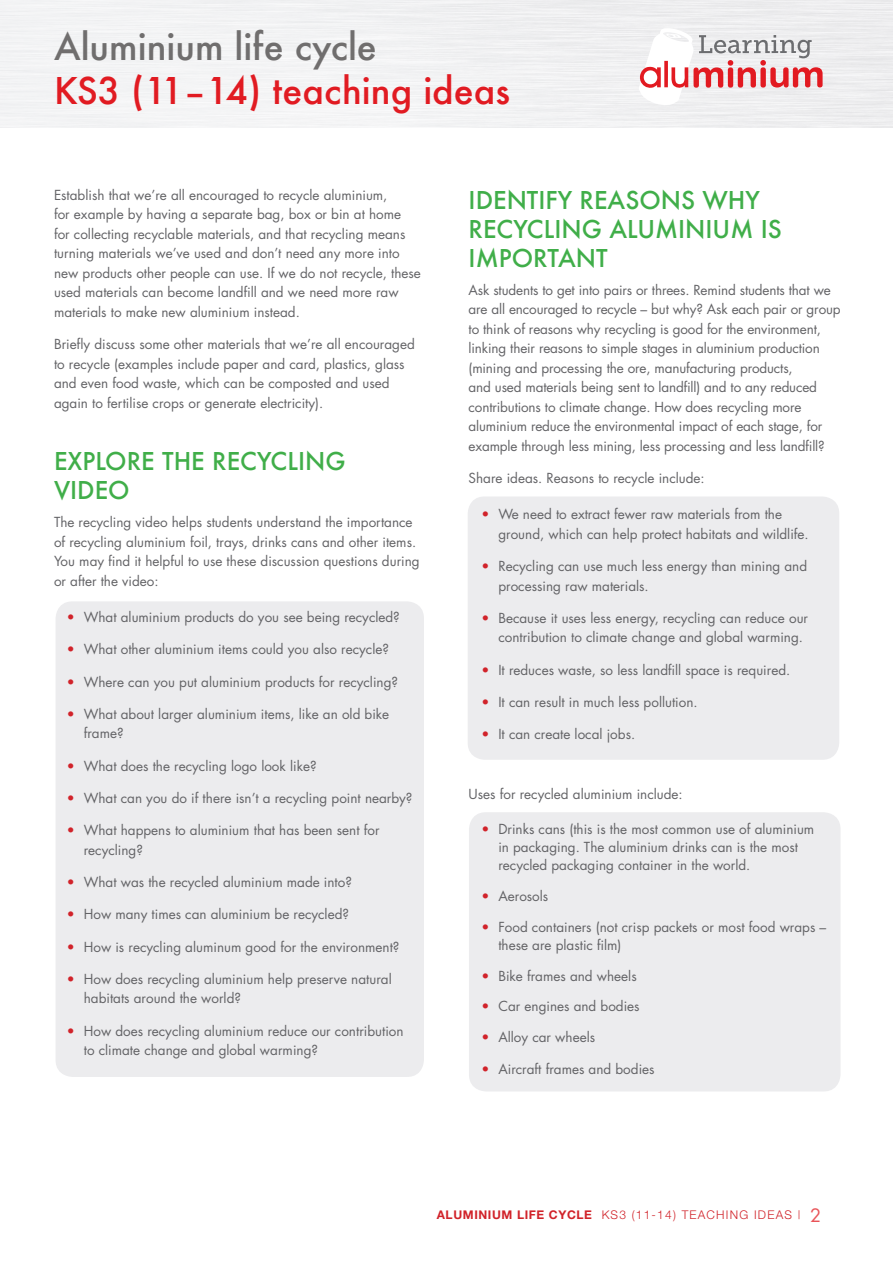
<style>
.page{position:relative;width:893px;height:1263px;background:#fff}
.page>*{position:absolute;margin:0;border:0;box-sizing:border-box;transform-origin:0 0}
.t1{font:500 36px "Futura";color:#e11b22}
.t2{font:500 36px "Futura";color:#706e6e}
.t3{font:500 24px/28.8px "Futura";color:#40ae49}
.t4{font:13.5px/19.5px "Futura";color:#636366}
.t5{font:300 12px "Helvetica Neue";letter-spacing:.1em;color:#d1232a}
.s1{color:#d1232a}
.s2{font-weight:700}
.s3{font-family:"Futura";font-weight:400;font-size:18px;color:#e95459}
</style>
<div class="page">
<svg style="left:638px;top:27px;width:185px;height:79px"></svg>
<div style="left:469px;top:812px;width:371px;height:279px;background:#ececee;border-radius:17px"></div>
<div style="left:468px;top:496px;width:371px;height:264px;background:#ececee;border-radius:17px"></div>
<div style="left:56px;top:601px;width:368px;height:476px;background:#ececee;border-radius:17px"></div>
<h1 class="t2" style="left:54px;top:22px;width:324px">ALUMINIUM LIFE CYCLE</h1>
<h1 class="t1" style="left:54px;top:65px;width:458px">KS3 (11–14) TEACHING IDEAS</h1>
<p class="t4" style="left:54px;top:185px;width:368px">Establish that we’re all encouraged to recycle aluminium,<br>for example by having a separate bag, box or bin at home<br>for collecting recyclable materials, and that recycling means turning materials we’ve used and don’t need any more into new products other people can use. If we do not recycle, these used materials can become landfill and we need more raw materials to make new aluminium instead.</p>
<p class="t4" style="left:54px;top:334px;width:362px">Briefly discuss some other materials that we’re all encouraged to recycle (examples include paper and card, plastics, glass and even food waste, which can be composted and used again to fertilise crops or generate electricity).</p>
<h2 class="t3" style="left:54px;top:447px;width:293px">EXPLORE THE RECYCLING<br>VIDEO</h2>
<p class="t4" style="left:54px;top:512px;width:367px">The recycling video helps students understand the importance of recycling aluminium foil, trays, drinks cans and other items.<br>You may find it helpful to use these discussion questions during or after the video:</p>
<p class="t4" style="left:67px;top:607px;width:335px"><span class="s1">•</span> What aluminium products do you see being recycled?</p>
<p class="t4" style="left:67px;top:639px;width:324px"><span class="s1">•</span> What other aluminium items could you also recycle?</p>
<p class="t4" style="left:67px;top:672px;width:333px"><span class="s1">•</span> Where can you put aluminium products for recycling?</p>
<p class="t4" style="left:84px;top:704px;width:307px;text-indent:-17px"><span class="s1">•</span> What about larger aluminium items, like an old bike frame?</p>
<p class="t4" style="left:67px;top:756px;width:251px"><span class="s1">•</span> What does the recycling logo look like?</p>
<p class="t4" style="left:67px;top:788px;width:347px"><span class="s1">•</span> What can you do if there isn’t a recycling point nearby?</p>
<p class="t4" style="left:84px;top:820px;width:297px;text-indent:-17px"><span class="s1">•</span> What happens to aluminium that has been sent for recycling?</p>
<p class="t4" style="left:67px;top:872px;width:287px"><span class="s1">•</span> What was the recycled aluminium made into?</p>
<p class="t4" style="left:67px;top:904px;width:284px"><span class="s1">•</span> How many times can aluminium be recycled?</p>
<p class="t4" style="left:67px;top:936px;width:334px"><span class="s1">•</span> How is recycling aluminum good for the environment?</p>
<p class="t4" style="left:84px;top:969px;width:309px;text-indent:-17px"><span class="s1">•</span> How does recycling aluminium help preserve natural habitats around the world?</p>
<p class="t4" style="left:84px;top:1020px;width:321px;text-indent:-17px"><span class="s1">•</span> How does recycling aluminium reduce our contribution to climate change and global warming?</p>
<h2 class="t3" style="left:469px;top:185px;width:310px">I DENTIFY REASONS WHY<br>RECYCLING ALUMINIUM IS<br>IMPORTANT</h2>
<p class="t4" style="left:469px;top:280px;width:374px">Ask students to get into pairs or threes. Remind students that we are all encouraged to recycle – but why? Ask each pair or group to think of reasons why recycling is good for the environment, linking their reasons to simple stages in aluminium production (mining and processing the ore, manufacturing products,<br>and used materials being sent to landfill) and to any reduced contributions to climate change. How does recycling more aluminium reduce the environmental impact of each stage, for example through less mining, less processing and less landfill?</p>
<p class="t4" style="left:469px;top:468px;width:238px">Share ideas. Reasons to recycle include:</p>
<p class="t4" style="left:498px;top:504px;width:312px;text-indent:-17px"><span class="s1">•</span> We need to extract fewer raw materials from the ground, which can help protect habitats and wildlife.</p>
<p class="t4" style="left:498px;top:556px;width:310px;text-indent:-17px"><span class="s1">•</span> Recycling can use much less energy than mining and processing raw materials.</p>
<p class="t4" style="left:498px;top:608px;width:311px;text-indent:-17px"><span class="s1">•</span> Because it uses less energy, recycling can reduce our contribution to climate change and global warming.</p>
<p class="t4" style="left:481px;top:660px;width:310px"><span class="s1">•</span> It reduces waste, so less landfill space is required.</p>
<p class="t4" style="left:481px;top:692px;width:218px"><span class="s1">•</span> It can result in much less pollution.</p>
<p class="t4" style="left:481px;top:724px;width:155px"><span class="s1">•</span> It can create local jobs.</p>
<p class="t4" style="left:469px;top:784px;width:216px">Uses for recycled aluminium include:</p>
<p class="t4" style="left:498px;top:820px;width:317px;line-height:18px;text-indent:-17px"><span class="s1">•</span> Drinks cans (this is the most common use of aluminium in packaging. The aluminium drinks can is the most recycled packaging container in the world.</p>
<p class="t4" style="left:481px;top:886px;width:68px"><span class="s1">•</span> Aerosols</p>
<p class="t4" style="left:498px;top:918px;width:329px;line-height:18px;text-indent:-17px"><span class="s1">•</span> Food containers (not crisp packets or most food wraps – these are plastic film)</p>
<p class="t4" style="left:481px;top:966px;width:157px"><span class="s1">•</span> Bike frames and wheels</p>
<p class="t4" style="left:481px;top:996px;width:160px"><span class="s1">•</span> Car engines and bodies</p>
<p class="t4" style="left:481px;top:1027px;width:115px"><span class="s1">•</span> Alloy car wheels</p>
<p class="t4" style="left:481px;top:1059px;width:175px"><span class="s1">•</span> Aircraft frames and bodies</p>
<p class="t5" style="left:437px;top:1207px;width:386px"><span class="s2">ALUMINIUM LIFE CYCLE</span> KS3 (11-14) TEACHING IDEAS | <span class="s3">2</span></p>
</div>
